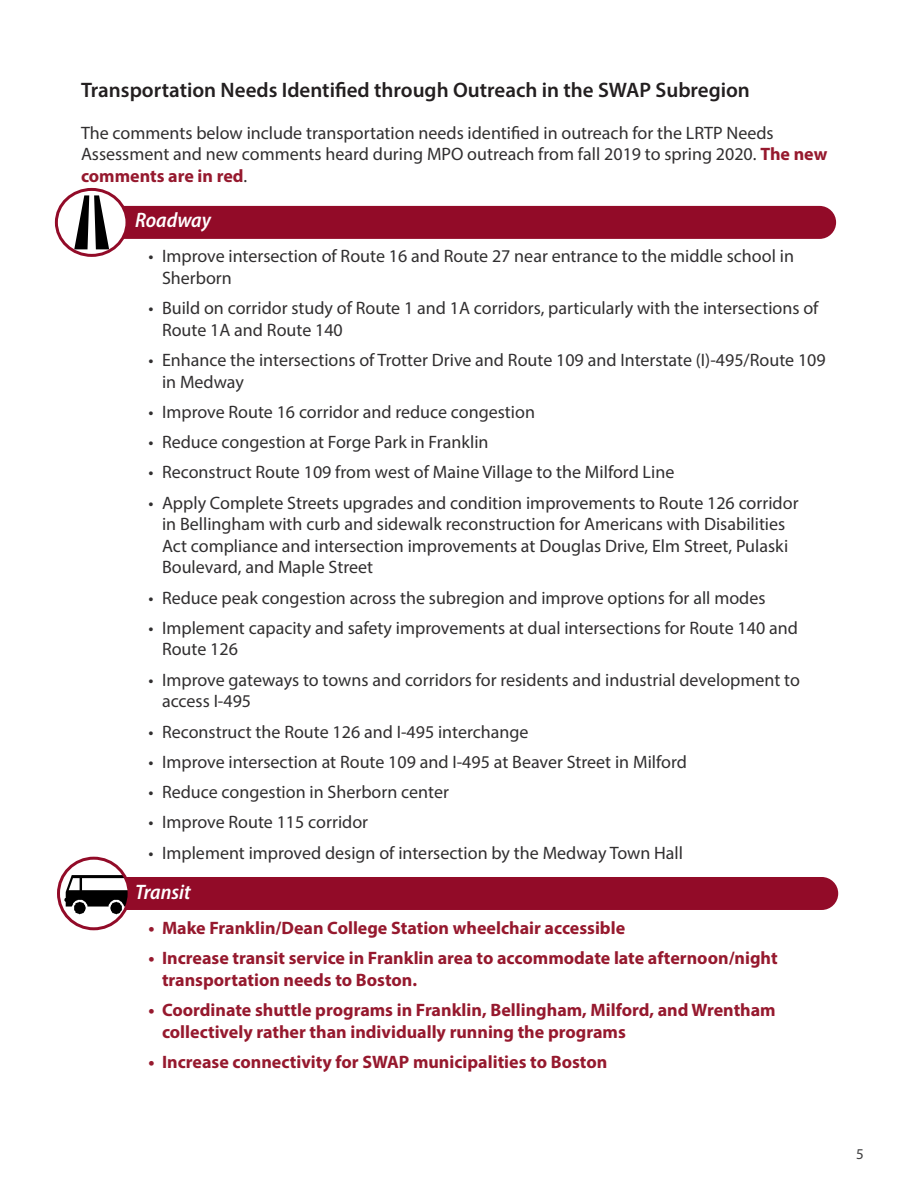
<style>
.page{position:relative;width:918px;height:1188px;background:#fff}
.page>*{position:absolute;margin:0;border:0;box-sizing:border-box;transform-origin:0 0}
.Heading_2{font:600 21px "Myriad Pro";color:#231f20}
.Heading_3{font:italic 600 semi-condensed 21px "Myriad Pro";color:#fff}
.t1{font:18px/21.6px "Myriad Pro";color:#312f30}
.t2{font:700 18px/21.6px "Myriad Pro";color:#96192e}
.t3{font:15px "Myriad Pro";color:#3e3e3f}
.s1{font-weight:700;color:#96192e}
</style>
<div class="page">
<div style="left:106px;top:877px;width:732px;height:33px;background:#920b28;border-radius:16px"></div>
<svg style="left:59px;top:858px;width:68px;height:71px"></svg>
<div style="left:57px;top:857px;width:74px;height:73px;border:3px solid #920b28;border-radius:50%"></div>
<div style="left:103px;top:206px;width:733px;height:33px;background:#920b28;border-radius:16px"></div>
<svg style="left:56px;top:189px;width:71px;height:66px"></svg>
<svg style="left:74px;top:195px;width:35px;height:54px"></svg>
<div style="left:55px;top:188px;width:74px;height:69px;border:3px solid #920b28;border-radius:50%"></div>
<p class="Heading_2" style="left:81px;top:76px;width:670px">Transportation Needs Identified through Outreach in the SWAP Subregion</p>
<p class="t1" style="left:81px;top:121px;width:748px">The comments below include transportation needs identified in outreach for the LRTP Needs<br>Assessment and new comments heard during MPO outreach from fall 2019 to spring 2020. <span class="s1">The new comments are in red</span>.</p>
<p class="Heading_3" style="left:135px;top:207px;width:77px">Roadway</p>
<p class="t1" style="left:162px;top:245px;width:634px;text-indent:-14px">• Improve intersection of Route 16 and Route 27 near entrance to the middle school in<br>Sherborn</p>
<p class="t1" style="left:162px;top:297px;width:658px;text-indent:-14px">• Build on corridor study of Route 1 and 1A corridors, particularly with the intersections of<br>Route 1A and Route 140</p>
<p class="t1" style="left:162px;top:349px;width:665px;text-indent:-14px">• Enhance the intersections of Trotter Drive and Route 109 and Interstate (I)-495/Route 109 in Medway</p>
<p class="t1" style="left:148px;top:401px;width:388px">• Improve Route 16 corridor and reduce congestion</p>
<p class="t1" style="left:148px;top:431px;width:342px">• Reduce congestion at Forge Park in Franklin</p>
<p class="t1" style="left:148px;top:461px;width:527px">• Reconstruct Route 109 from west of Maine Village to the Milford Line</p>
<p class="t1" style="left:162px;top:491px;width:638px;text-indent:-14px">• Apply Complete Streets upgrades and condition improvements to Route 126 corridor in Bellingham with curb and sidewalk reconstruction for Americans with Disabilities Act compliance and intersection improvements at Douglas Drive, Elm Street, Pulaski Boulevard, and Maple Street</p>
<p class="t1" style="left:148px;top:587px;width:619px">• Reduce peak congestion across the subregion and improve options for all modes</p>
<p class="t1" style="left:162px;top:617px;width:637px;text-indent:-14px">• Implement capacity and safety improvements at dual intersections for Route 140 and<br>Route 126</p>
<p class="t1" style="left:162px;top:669px;width:639px;text-indent:-14px">• Improve gateways to towns and corridors for residents and industrial development to access I-495</p>
<p class="t1" style="left:148px;top:720px;width:382px">• Reconstruct the Route 126 and I-495 interchange</p>
<p class="t1" style="left:148px;top:751px;width:540px">• Improve intersection at Route 109 and I-495 at Beaver Street in Milford</p>
<p class="t1" style="left:148px;top:781px;width:302px">• Reduce congestion in Sherborn center</p>
<p class="t1" style="left:148px;top:811px;width:221px">• Improve Route 115 corridor</p>
<p class="t1" style="left:148px;top:841px;width:536px">• Implement improved design of intersection by the Medway Town Hall</p>
<p class="Heading_3" style="left:135px;top:879px;width:57px">Transit</p>
<p class="t2" style="left:148px;top:917px;width:478px">• Make Franklin/Dean College Station wheelchair accessible</p>
<p class="t2" style="left:162px;top:947px;width:617px;text-indent:-14px">• Increase transit service in Franklin area to accommodate late afternoon/night transportation needs to Boston.</p>
<p class="t2" style="left:162px;top:999px;width:615px;text-indent:-14px">• Coordinate shuttle programs in Franklin, Bellingham, Milford, and Wrentham collectively rather than individually running the programs</p>
<p class="t2" style="left:148px;top:1051px;width:460px">• Increase connectivity for SWAP municipalities to Boston</p>
<p class="t3" style="left:856px;top:1144px;width:9px">5</p>
</div>
